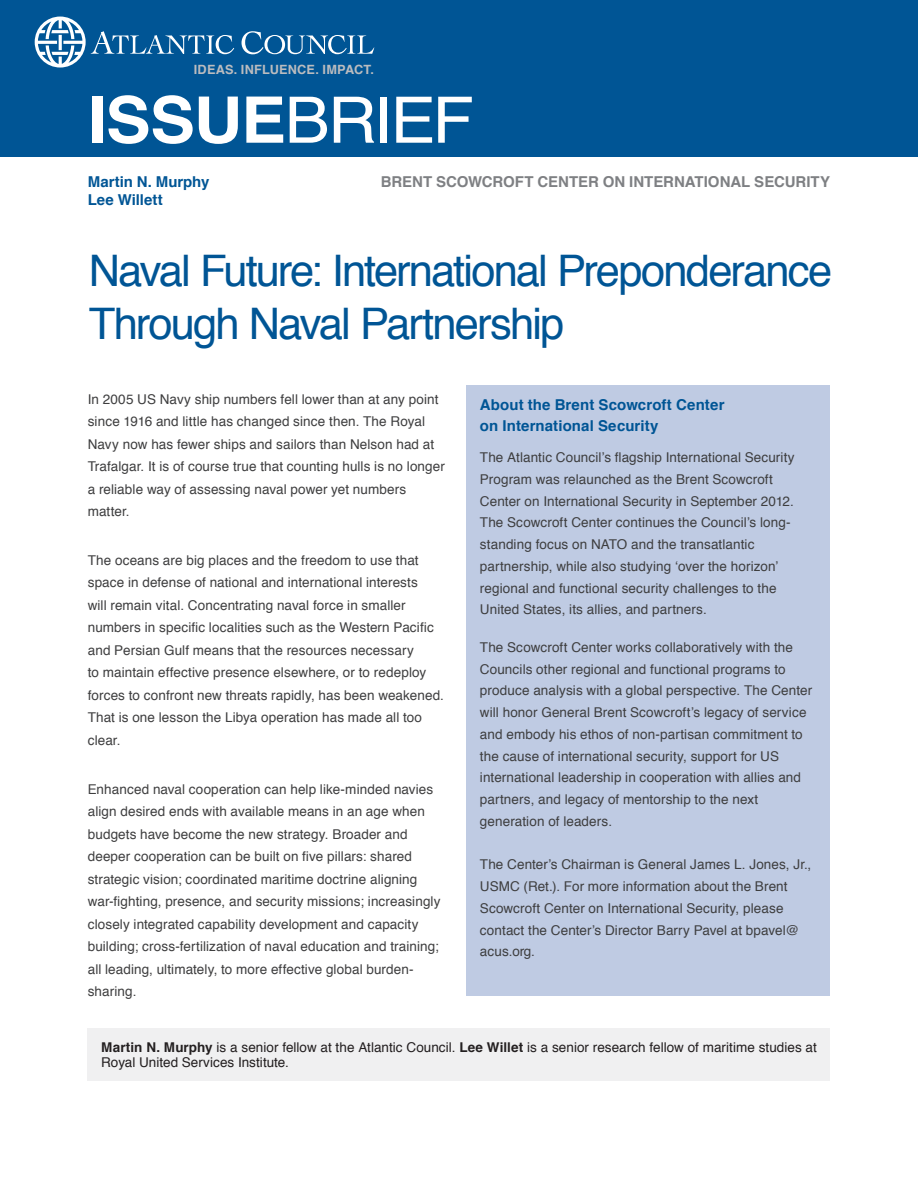
<style>
.page{position:relative;width:918px;height:1188px;background:#fff}
.page>*{position:absolute;margin:0;border:0;box-sizing:border-box;transform-origin:0 0}
._6b_advisor_group_2n{font:700 64.2px "Helvetica";letter-spacing:-.015em;color:#fff;scale:1.05 1}
._1_H1{font:43.5px/52.5px "Helvetica";letter-spacing:-.045em;color:#005595}
._5a_body_text{font:700 15px/21px "Helvetica";letter-spacing:.005em;color:#005595}
._3_byline{font:700 15px "Helvetica";color:#7e8083}
._3_byline-2{font:700 15px "Helvetica";color:#005595}
._2_H2{font:13.5px/22.5px "Helvetica";letter-spacing:.01em;color:#3e3e3f}
._5a_body_text-2{font:13.5px/21.8px "Helvetica";letter-spacing:.01em;color:#3e3e3f}
._5a_body_text-3{font:13.5px/15px "Helvetica";color:#231f20}
.t1{font:700 12.75px "Helvetica";letter-spacing:.015em;color:#bbbcbf}
.s1{font-weight:400}
.s2{font-weight:700}
</style>
<div class="page">
<div style="left:0;top:0;width:918px;height:157px;background:#005595"></div>
<svg style="left:35px;top:17px;width:199px;height:51px"></svg>
<svg style="left:242px;top:31px;width:132px;height:23px"></svg>
<div style="left:88px;top:1028px;width:742px;height:53px;background:#f0f0f1"></div>
<div style="left:466px;top:385px;width:364px;height:611px;background:#bfcbe3"></div>
<p class="t1" style="left:194px;top:59px;width:182px">IDEAS. INFLUENCE. IMPACT.</p>
<p class="_6b_advisor_group_2n" style="left:88px;top:68px;width:369px">ISSUE<span class="s1">BRIEF</span></p>
<p class="_3_byline-2" style="left:88px;top:169px;width:123px">Martin N. Murphy</p>
<p class="_3_byline" style="left:381px;top:169px;width:451px">BRENT SCOWCROFT CENTER ON INTERNATIONAL SECURITY</p>
<p class="_3_byline-2" style="left:88px;top:187px;width:76px">Lee Willett</p>
<p class="_1_H1" style="left:89px;top:246px;width:745px">Naval Future: International Preponderance<br>Through Naval Partnership</p>
<p class="_2_H2" style="left:88px;top:388px;width:359px">In 2005 US Navy ship numbers fell lower than at any point since 1916 and little has changed since then. The Royal Navy now has fewer ships and sailors than Nelson had at Trafalgar. It is of course true that counting hulls is no longer a reliable way of assessing naval power yet numbers matter.</p>
<p class="_2_H2" style="left:88px;top:549px;width:358px">The oceans are big places and the freedom to use that space in defense of national and international interests<br>will remain vital. Concentrating naval force in smaller numbers in specific localities such as the Western Pacific and Persian Gulf means that the resources necessary<br>to maintain effective presence elsewhere, or to redeploy forces to confront new threats rapidly, has been weakened.<br>That is one lesson the Libya operation has made all too clear.</p>
<p class="_2_H2" style="left:88px;top:778px;width:354px">Enhanced naval cooperation can help like-minded navies align desired ends with available means in an age when budgets have become the new strategy. Broader and deeper cooperation can be built on five pillars: shared strategic vision; coordinated maritime doctrine aligning war-fighting, presence, and security missions; increasingly closely integrated capability development and capacity building; cross-fertilization of naval education and training; all leading, ultimately, to more effective global burden&shy;sharing.</p>
<p class="_5a_body_text" style="left:480px;top:394px;width:246px">About the Brent Scowcroft Center on International Security</p>
<p class="_5a_body_text-2" style="left:480px;top:447px;width:316px">The Atlantic Council’s flagship International Security Program was relaunched as the Brent Scowcroft Center on International Security in September 2012.<br>The Scowcroft Center continues the Council’s long&shy;standing focus on NATO and the transatlantic partnership, while also studying ‘over the horizon’ regional and functional security challenges to the United States, its allies, and partners.</p>
<p class="_5a_body_text-2" style="left:480px;top:637px;width:334px">The Scowcroft Center works collaboratively with the Councils other regional and functional programs to produce analysis with a global perspective. The Center will honor General Brent Scowcroft’s legacy of service and embody his ethos of non-partisan commitment to the cause of international security, support for US international leadership in cooperation with allies and partners, and legacy of mentorship to the next generation of leaders.</p>
<p class="_5a_body_text-2" style="left:480px;top:854px;width:333px">The Center’s Chairman is General James L. Jones, Jr., USMC (Ret.). For more information about the Brent Scowcroft Center on International Security, please contact the Center’s Director Barry Pavel at bpavel@ acus.org.</p>
<p class="_5a_body_text-3" style="left:101px;top:1040px;width:717px"><span class="s2">Martin N. Murphy</span> is a senior fellow at the Atlantic Council. <span class="s2">Lee Willet</span> is a senior research fellow of maritime studies at<br>Royal United Services Institute.</p>
</div>
